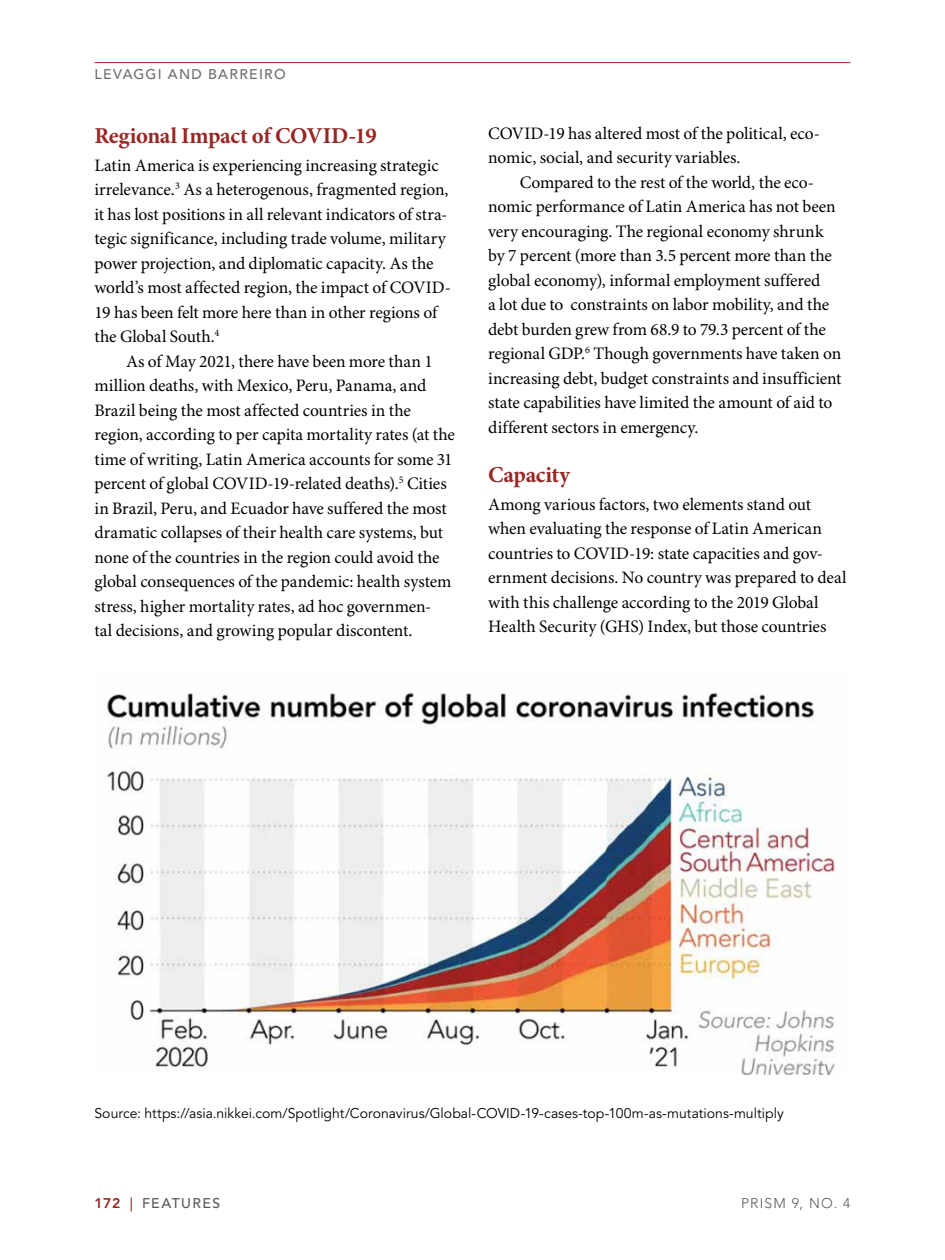
<style>
.page{position:relative;width:945px;height:1260px;background:#fff}
.page>*{position:absolute;margin:0;border:0;box-sizing:border-box;transform-origin:0 0}
.t1{font:700 22.75px "Minion Pro";letter-spacing:-.015em;color:#982725}
.t2{font:17.5px/24.5px "Minion Pro";letter-spacing:-.01em;color:#000}
.t3{font:14px "Avenir LT Std";color:#000}
.t4{font:500 14px "Avenir LT Std";letter-spacing:.09em;color:#6d6e71}
.t5{font:500 14px "Avenir LT Std";letter-spacing:.1em;color:#58595b}
.t6{font:300 14px "Avenir LT Std";letter-spacing:.09em;color:#58595b}
.s1{font-weight:800;color:#982725}
.s2{color:#982725}
</style>
<div class="page">
<hr style="left:94px;top:62px;width:756px;height:1px;background:#982725">
<img style="left:104px;top:692px;width:731px;height:383px">
<p class="t4" style="left:94px;top:66px;width:193px">LEVAGGI AND BARREIRO</p>
<h1 class="t1" style="left:94px;top:119px;width:284px">Regional Impact of COVID-19</h1>
<p class="t2" style="left:94px;top:153px;width:358px">Latin America is experiencing increasing strategic irrelevance.<sup>3</sup> As a heterogenous, fragmented region, it has lost positions in all relevant indicators of stra&shy;tegic significance, including trade volume, military power projection, and diplomatic capacity. As the world’s most affected region, the impact of COVID-19 has been felt more here than in other regions of the Global South.<sup>4</sup></p>
<p class="t2" style="left:94px;top:349px;width:362px;text-indent:32px">As of May 2021, there have been more than 1 million deaths, with Mexico, Peru, Panama, and Brazil being the most affected countries in the region, according to per capita mortality rates (at the time of writing, Latin America accounts for some 31 percent of global COVID-19-related deaths).<sup>5</sup> Cities in Brazil, Peru, and Ecuador have suffered the most dramatic collapses of their health care systems, but none of the countries in the region could avoid the global consequences of the pandemic: health system stress, higher mortality rates, ad hoc governmen-<br>tal decisions, and growing popular discontent.</p>
<p class="t2" style="left:488px;top:122px;width:333px">COVID-19 has altered most of the political, eco&shy;nomic, social, and security variables.</p>
<p class="t2" style="left:488px;top:171px;width:355px;text-indent:31px">Compared to the rest of the world, the eco&shy;nomic performance of Latin America has not been very encouraging. The regional economy shrunk by 7 percent (more than 3.5 percent more than the global economy), informal employment suffered<br>a lot due to constraints on labor mobility, and the debt burden grew from 68.9 to 79.3 percent of the regional GDP.<sup>6</sup> Though governments have taken on increasing debt, budget constraints and insufficient state capabilities have limited the amount of aid to different sectors in emergency.</p>
<h1 class="t1" style="left:488px;top:458px;width:83px">Capacity</h1>
<p class="t2" style="left:488px;top:493px;width:360px">Among various factors, two elements stand out when evaluating the response of Latin American countries to COVID-19: state capacities and gov&shy;ernment decisions. No country was prepared to deal with this challenge according to the 2019 Global Health Security (GHS) Index, but those countries</p>
<p class="t3" style="left:94px;top:1105px;width:691px">Source: https://asia.nikkei.com/Spotlight/Coronavirus/Global-COVID-19-cases-top-100m-as-mutations-multiply</p>
<p class="t5" style="left:94px;top:1195px;width:127px"><span class="s1">172</span> <span class="s2">|</span> FEATURES</p>
<p class="t6" style="left:741px;top:1195px;width:111px">PRISM 9, NO. 4</p>
</div>
